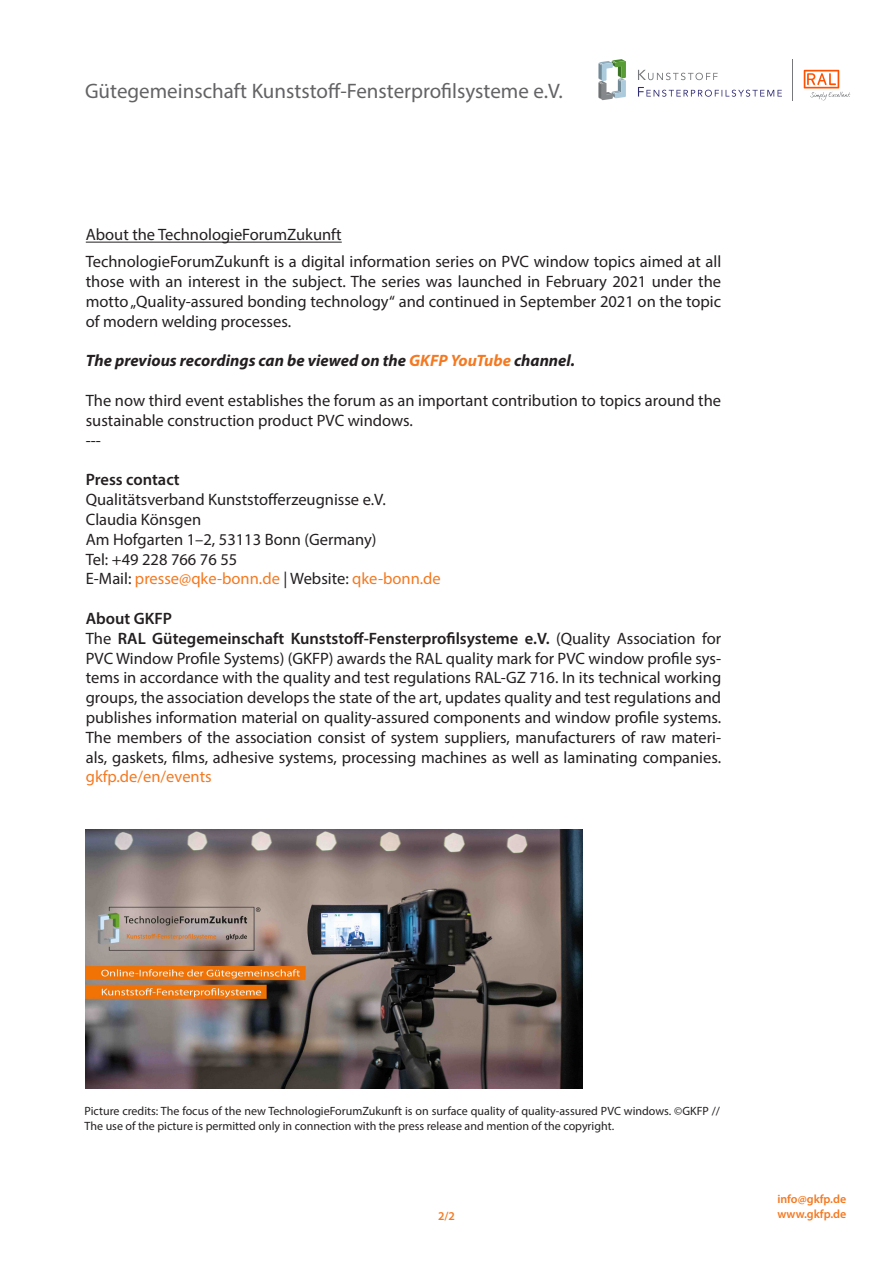
<style>
.page{position:relative;width:893px;height:1263px;background:#fff}
.page>*{position:absolute;margin:0;border:0;box-sizing:border-box;transform-origin:0 0}
.Anschrift_Bankdaten{font:21px "Myriad Pro";color:#636366}
.Anschrift_Bankdaten-2{font:16.5px/19.8px "Myriad Pro";color:#231f20;text-align:justify}
.Anschrift_Bankdaten-3{font:italic 700 16.5px "Myriad Pro";color:#231f20}
.Anschrift_Bankdaten-4{font:16.5px "Myriad Pro";color:#f47921}
.Anschrift_Bankdaten-5{font:600 16.5px "Myriad Pro";color:#231f20}
.Anschrift_Bankdaten-6{font:12px/14.4px "Myriad Pro";color:#231f20}
.info{font:600 12px "Myriad Pro";color:#f47921}
.s1{color:#f47921}
.s2{color:#231f20}
.s3{font-weight:600}
</style>
<div class="page">
<hr style="left:86px;top:242px;width:256px;height:1px;background:#231f20">
<hr style="left:792px;top:59px;width:1px;height:41px;background:#76787b">
<svg style="left:638px;top:87px;width:144px;height:10px"></svg>
<svg style="left:638px;top:70px;width:80px;height:10px"></svg>
<svg style="left:598px;top:59px;width:28px;height:41px"></svg>
<svg style="left:804px;top:70px;width:46px;height:30px"></svg>
<img style="left:86px;top:829px;width:496px;height:259px">
<p class="Anschrift_Bankdaten" style="left:85px;top:78px;width:479px">Gütegemeinschaft Kunststoff-Fensterprofilsysteme e.V.</p>
<p class="Anschrift_Bankdaten-2" style="left:86px;top:225px;width:257px">About the TechnologieForumZukunft</p>
<p class="Anschrift_Bankdaten-2" style="left:86px;top:252px;width:637px">TechnologieForumZukunft is a digital information series on PVC window topics aimed at all those with an interest in the subject. The series was launched in February 2021 under the motto „Quality-assured bonding technology“ and continued in September 2021 on the topic of modern welding processes.</p>
<p class="Anschrift_Bankdaten-3" style="left:86px;top:350px;width:491px">The previous recordings can be viewed on the <span class="s1">GKFP YouTube</span> channel.</p>
<p class="Anschrift_Bankdaten-2" style="left:86px;top:390px;width:637px">The now third event establishes the forum as an important contribution to topics around the sustainable construction product PVC windows.</p>
<p class="Anschrift_Bankdaten-2" style="left:86px;top:430px;width:17px">---</p>
<p class="Anschrift_Bankdaten-5" style="left:86px;top:469px;width:95px">Press contact</p>
<p class="Anschrift_Bankdaten-2" style="left:86px;top:489px;width:302px">Qualitätsverband Kunststofferzeugnisse e.V.</p>
<p class="Anschrift_Bankdaten-2" style="left:86px;top:509px;width:117px">Claudia Könsgen</p>
<p class="Anschrift_Bankdaten-2" style="left:86px;top:529px;width:292px">Am Hofgarten 1–2, 53113 Bonn (Germany)</p>
<p class="Anschrift_Bankdaten-2" style="left:86px;top:549px;width:153px">Tel: +49 228 766 76 55</p>
<p class="Anschrift_Bankdaten-4" style="left:86px;top:569px;width:357px"><span class="s2">E-Mail:</span> presse@qke-bonn.de <span class="s2">| Website:</span> qke-bonn.de</p>
<p class="Anschrift_Bankdaten-5" style="left:86px;top:608px;width:88px">About GKFP</p>
<p class="Anschrift_Bankdaten-2" style="left:86px;top:628px;width:637px">The <span class="s3">RAL Gütegemeinschaft Kunststoff-Fensterprofilsysteme e.V.</span> (Quality Association for PVC Window Profile Systems) (GKFP) awards the RAL quality mark for PVC window profile sys&shy;tems in accordance with the quality and test regulations RAL-GZ 716. In its technical working groups, the association develops the state of the art, updates quality and test regulations and publishes information material on quality-assured components and window profile systems.<br>The members of the association consist of system suppliers, manufacturers of raw materi&shy;als, gaskets, films, adhesive systems, processing machines as well as laminating companies. <span class="s1">gkfp.de/en/events</span></p>
<p class="Anschrift_Bankdaten-6" style="left:85px;top:1104px;width:637px">Picture credits: The focus of the new TechnologieForumZukunft is on surface quality of quality-assured PVC windows. ©GKFP //<br>The use of the picture is permitted only in connection with the press release and mention of the copyright.</p>
<p class="info" style="left:438px;top:1209px;width:18px">2/2</p>
<p class="info" style="left:777px;top:1192px;width:70px">info@gkfp.de</p>
<p class="info" style="left:777px;top:1206px;width:71px">www.gkfp.de</p>
</div>
